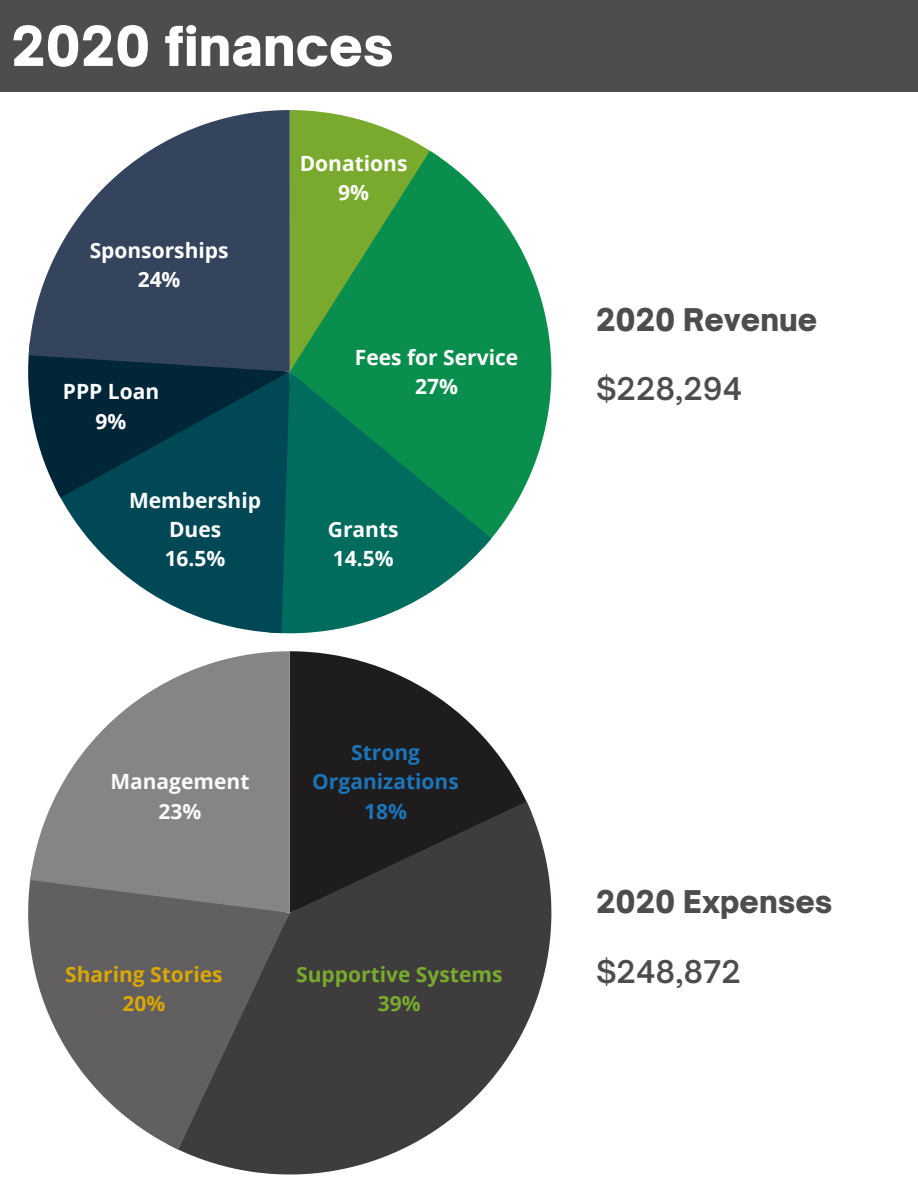
<style>
.page{position:relative;width:918px;height:1188px;background:#fff}
.page>*{position:absolute;margin:0;border:0;box-sizing:border-box;transform-origin:0 0}
.t1{font:900 52.5px "Open Sauce One";color:#fff}
.t2{font:900 30px "Open Sauce One";color:#4d4d4d}
.t3{font:600 30px "Open Sauce One";color:#4d4d4d}
.t4{font:700 21px/29.2px "Open Sans";color:#fff;text-align:center}
.t5{font:700 21px "Open Sans";color:#1a75bb}
.t6{font:700 21px "Open Sans";color:#79aa2d}
.t7{font:700 21px "Open Sans";color:#daa700}
.t8{font:700 21px "Open Sans";color:#fafbfa}
</style>
<div class="page">
<div style="left:0;top:1px;width:918px;height:91px;background:#4d4d4d"></div>
<svg style="left:441px;top:158px;width:110px;height:381px;fill:#0a8e4d"></svg>
<svg style="left:290px;top:372px;width:201px;height:261px;fill:#006c5d"></svg>
<svg style="left:60px;top:498px;width:230px;height:135px;fill:#004855"></svg>
<svg style="left:28px;top:110px;width:413px;height:388px;background:#3e7162"></svg>
<svg style="left:291px;top:651px;width:236px;height:150px;fill:#1e1c1c"></svg>
<svg style="left:179px;top:801px;width:372px;height:374px;fill:#3e3c3c"></svg>
<svg style="left:28px;top:882px;width:262px;height:268px;fill:#615f60"></svg>
<svg style="left:30px;top:651px;width:260px;height:262px;fill:#858486"></svg>
<svg style="left:290px;top:651px;width:1px;height:262px"></svg>
<p class="t1" style="left:11px;top:13px;width:384px">2020 finances</p>
<p class="t4" style="left:90px;top:235px;width:140px">Sponsorships</p>
<p class="t4" style="left:138px;top:264px;width:44px">24%</p>
<p class="t4" style="left:63px;top:377px;width:98px">PPP Loan</p>
<p class="t4" style="left:96px;top:406px;width:32px">9%</p>
<p class="t4" style="left:129px;top:485px;width:133px">Membership<br>Dues</p>
<p class="t4" style="left:165px;top:544px;width:62px">16.5%</p>
<p class="t4" style="left:300px;top:148px;width:109px">Donations</p>
<p class="t4" style="left:338px;top:177px;width:32px">9%</p>
<p class="t4" style="left:355px;top:342px;width:165px">Fees for Service</p>
<p class="t4" style="left:415px;top:371px;width:44px">27%</p>
<p class="t4" style="left:328px;top:514px;width:72px">Grants</p>
<p class="t4" style="left:333px;top:544px;width:62px">14.5%</p>
<p class="t8" style="left:110px;top:767px;width:141px">Management</p>
<p class="t8" style="left:158px;top:796px;width:44px">23%</p>
<p class="t5" style="left:351px;top:738px;width:70px">Strong</p>
<p class="t5" style="left:312px;top:767px;width:148px">Organizations</p>
<p class="t5" style="left:364px;top:796px;width:44px">18%</p>
<p class="t7" style="left:65px;top:959px;width:159px">Sharing Stories</p>
<p class="t7" style="left:123px;top:988px;width:44px">20%</p>
<p class="t6" style="left:296px;top:959px;width:208px">Supportive Systems</p>
<p class="t6" style="left:378px;top:988px;width:44px">39%</p>
<p class="t2" style="left:596px;top:301px;width:223px">2020 Revenue</p>
<p class="t3" style="left:596px;top:370px;width:148px">$228,294</p>
<p class="t2" style="left:596px;top:883px;width:238px">2020 Expenses</p>
<p class="t3" style="left:596px;top:953px;width:146px">$248,872</p>
</div>
